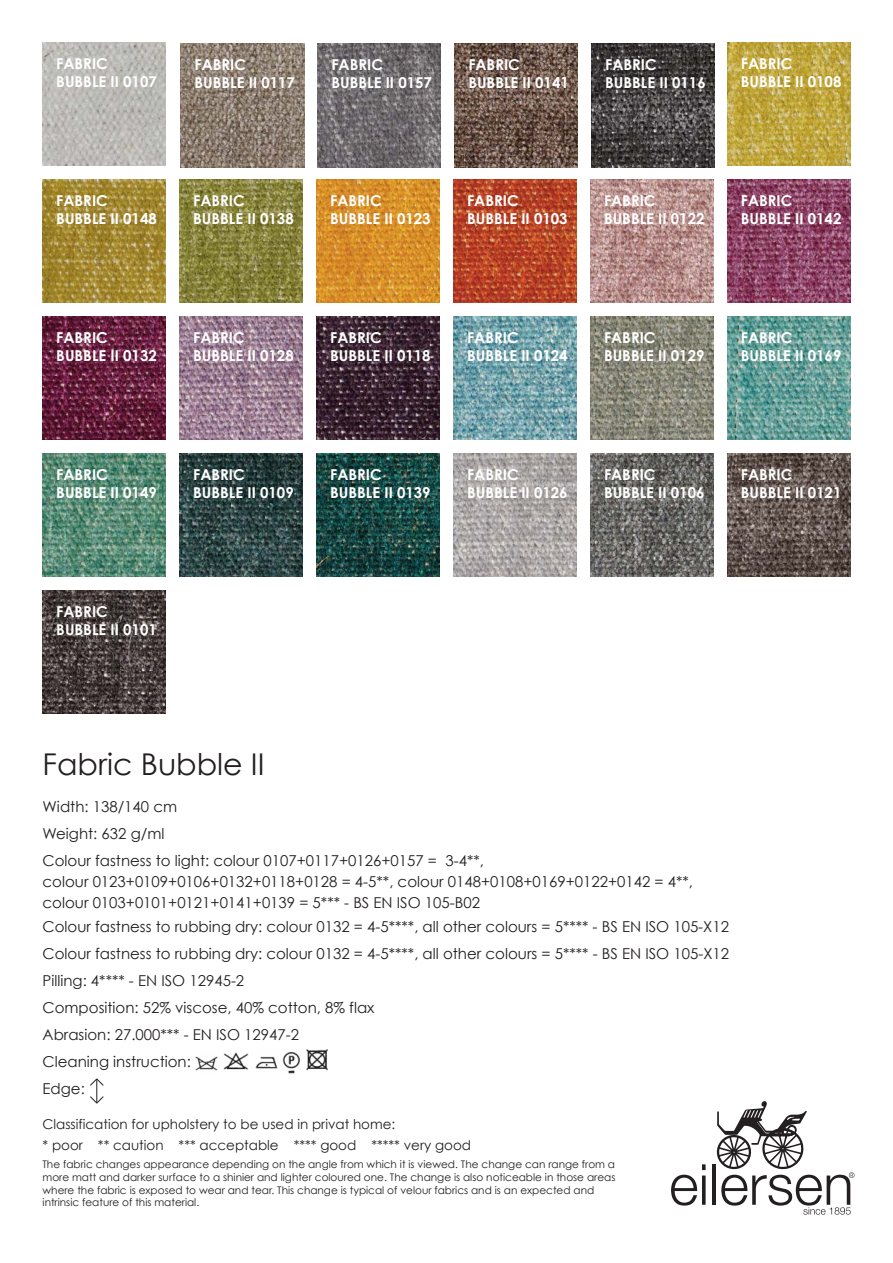
<style>
.page{position:relative;width:893px;height:1263px;background:#fff}
.page>*{position:absolute;margin:0;border:0;box-sizing:border-box;transform-origin:0 0}
.t1{font:30px "Century Gothic";color:#231f20}
.t2{font:15px/27px "Century Gothic";color:#231f20}
.t3{font:700 15px/18px "Century Gothic";color:#fff}
.t4{font:13.5px/21px "Century Gothic";color:#231f20}
.t5{font:10.5px/12.6px "Century Gothic";color:#231f20}
</style>
<div class="page">
<svg style="left:671px;top:1164px;width:35px;height:41px"></svg>
<hr style="left:712px;top:1164px;width:4px;height:41px;background:#231f20">
<svg style="left:716px;top:1101px;width:138px;height:114px"></svg>
<img style="left:43px;top:43px;width:123px;height:123px">
<img style="left:181px;top:44px;width:123px;height:123px">
<img style="left:318px;top:44px;width:123px;height:123px">
<img style="left:727px;top:43px;width:123px;height:123px">
<img style="left:43px;top:179px;width:123px;height:124px">
<img style="left:179px;top:179px;width:124px;height:124px">
<img style="left:316px;top:179px;width:124px;height:124px">
<img style="left:453px;top:179px;width:124px;height:124px">
<img style="left:590px;top:179px;width:123px;height:124px">
<img style="left:727px;top:179px;width:123px;height:124px">
<img style="left:43px;top:316px;width:123px;height:124px">
<img style="left:179px;top:316px;width:124px;height:124px">
<img style="left:316px;top:316px;width:124px;height:124px">
<img style="left:453px;top:316px;width:124px;height:124px">
<img style="left:590px;top:316px;width:123px;height:124px">
<img style="left:727px;top:316px;width:123px;height:124px">
<img style="left:43px;top:453px;width:123px;height:124px">
<img style="left:179px;top:453px;width:124px;height:124px">
<img style="left:316px;top:453px;width:124px;height:124px">
<img style="left:453px;top:453px;width:124px;height:124px">
<img style="left:590px;top:453px;width:123px;height:124px">
<img style="left:727px;top:453px;width:123px;height:124px">
<img style="left:43px;top:590px;width:123px;height:123px">
<img style="left:454px;top:44px;width:124px;height:123px">
<img style="left:591px;top:44px;width:124px;height:123px">
<svg style="left:90px;top:1079px;width:14px;height:24px"></svg>
<img style="left:282px;top:1051px;width:18px;height:22px">
<img style="left:256px;top:1056px;width:22px;height:13px">
<img style="left:223px;top:1052px;width:25px;height:18px">
<img style="left:196px;top:1056px;width:22px;height:15px">
<img style="left:306px;top:1049px;width:22px;height:22px">
<p class="t3" style="left:56px;top:54px;width:102px">FABRIC<br>BUBBLE II 0107</p>
<p class="t3" style="left:194px;top:55px;width:102px">FABRIC<br>BUBBLE II 0117</p>
<p class="t3" style="left:331px;top:55px;width:102px">FABRIC<br>BUBBLE II 0157</p>
<p class="t3" style="left:741px;top:54px;width:102px">FABRIC<br>BUBBLE II 0108</p>
<p class="t3" style="left:468px;top:55px;width:102px">FABRIC<br>BUBBLE II 0141</p>
<p class="t3" style="left:605px;top:55px;width:102px">FABRIC<br>BUBBLE II 0116</p>
<p class="t3" style="left:56px;top:191px;width:102px">FABRIC<br>BUBBLE II 0148</p>
<p class="t3" style="left:193px;top:191px;width:102px">FABRIC<br>BUBBLE II 0138</p>
<p class="t3" style="left:330px;top:191px;width:102px">FABRIC<br>BUBBLE II 0123</p>
<p class="t3" style="left:467px;top:191px;width:102px">FABRIC<br>BUBBLE II 0103</p>
<p class="t3" style="left:604px;top:191px;width:102px">FABRIC<br>BUBBLE II 0122</p>
<p class="t3" style="left:741px;top:191px;width:102px">FABRIC<br>BUBBLE II 0142</p>
<p class="t3" style="left:56px;top:327px;width:102px">FABRIC<br>BUBBLE II 0132</p>
<p class="t3" style="left:193px;top:327px;width:102px">FABRIC<br>BUBBLE II 0128</p>
<p class="t3" style="left:330px;top:327px;width:102px">FABRIC<br>BUBBLE II 0118</p>
<p class="t3" style="left:467px;top:327px;width:102px">FABRIC<br>BUBBLE II 0124</p>
<p class="t3" style="left:604px;top:327px;width:102px">FABRIC<br>BUBBLE II 0129</p>
<p class="t3" style="left:741px;top:327px;width:102px">FABRIC<br>BUBBLE II 0169</p>
<p class="t3" style="left:56px;top:464px;width:102px">FABRIC<br>BUBBLE II 0149</p>
<p class="t3" style="left:193px;top:464px;width:102px">FABRIC<br>BUBBLE II 0109</p>
<p class="t3" style="left:330px;top:464px;width:102px">FABRIC<br>BUBBLE II 0139</p>
<p class="t3" style="left:467px;top:464px;width:102px">FABRIC<br>BUBBLE II 0126</p>
<p class="t3" style="left:604px;top:464px;width:102px">FABRIC<br>BUBBLE II 0106</p>
<p class="t3" style="left:741px;top:464px;width:102px">FABRIC<br>BUBBLE II 0121</p>
<p class="t3" style="left:56px;top:601px;width:102px">FABRIC<br>BUBBLE II 0101</p>
<h1 class="t1" style="left:43px;top:743px;width:224px">Fabric Bubble II</h1>
<p class="t2" style="left:43px;top:793px;width:443px">Width: 138/140 cm<br>Weight: 632 g/ml<br>Colour fastness to light: colour 0107+0117+0126+0157 = 3-4**,</p>
<p class="t2" style="left:43px;top:871px;width:652px;line-height:21px">colour 0123+0109+0106+0132+0118+0128 = 4-5**, colour 0148+0108+0169+0122+0142 = 4**, colour 0103+0101+0121+0141+0139 = 5*** - BS EN ISO 105-B02</p>
<p class="t2" style="left:43px;top:913px;width:688px">Colour fastness to rubbing dry: colour 0132 = 4-5****, all other colours = 5**** - BS EN ISO 105-X12<br>Colour fastness to rubbing dry: colour 0132 = 4-5****, all other colours = 5**** - BS EN ISO 105-X12<br>Pilling: 4**** - EN ISO 12945-2<br>Composition: 52% viscose, 40% cotton, 8% flax<br>Abrasion: 27.000*** - EN ISO 12947-2<br>Cleaning instruction:<br>Edge:</p>
<p class="t4" style="left:43px;top:1113px;width:430px">Classification for upholstery to be used in privat home:<br>* poor ** caution *** acceptable **** good ***** very good</p>
<p class="t5" style="left:43px;top:1158px;width:574px">The fabric changes appearance depending on the angle from which it is viewed. The change can range from a more matt and darker surface to a shinier and lighter coloured one. The change is also noticeable in those areas where the fabric is exposed to wear and tear. This change is typical of velour fabrics and is an expected and intrinsic feature of this material.</p>
</div>
